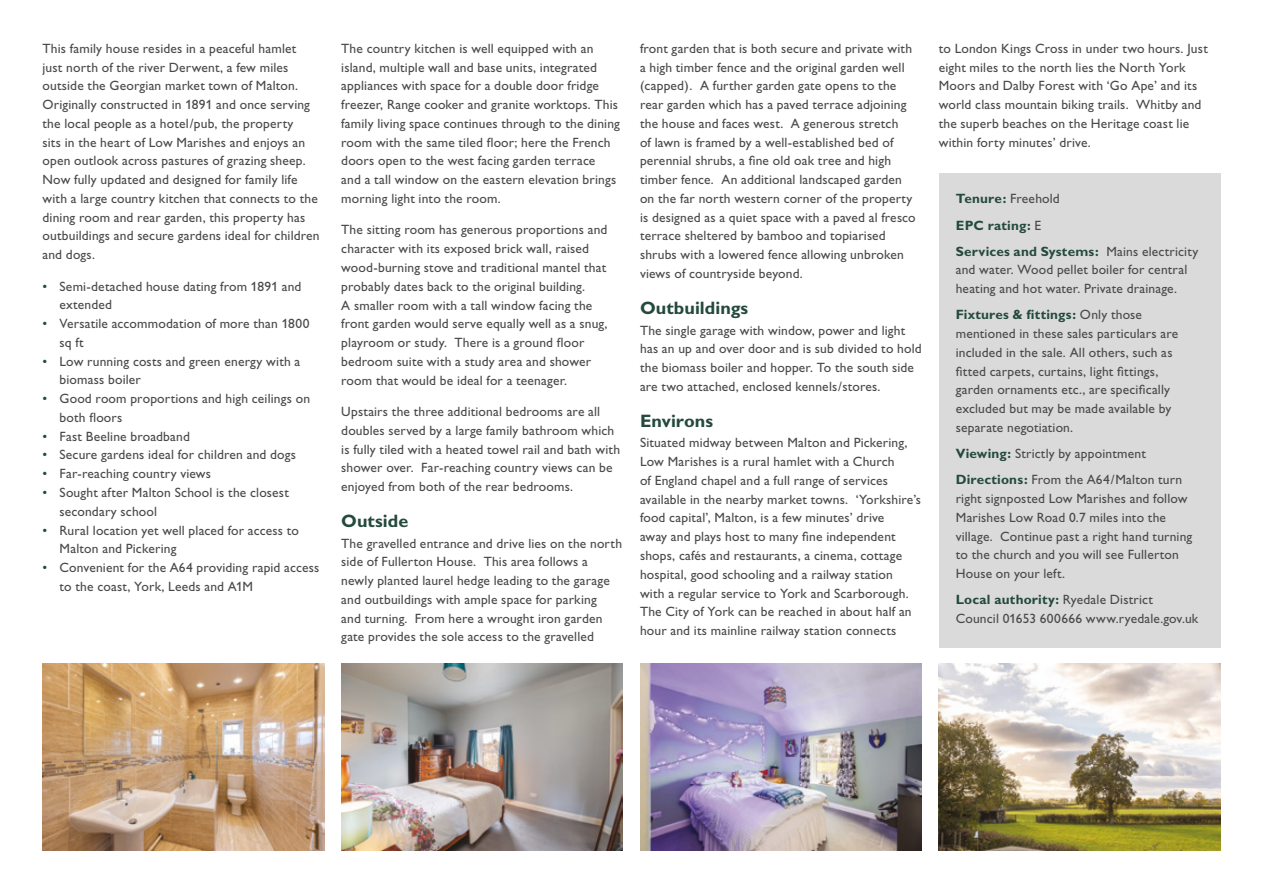
<style>
.page{position:relative;width:1263px;height:893px;background:#fff}
.page>*{position:absolute;margin:0;border:0;box-sizing:border-box;transform-origin:0 0}
.t1{font:700 18px "Gill Alt One";letter-spacing:.005em;color:#244a3c}
.t2{font:13.5px/18.8px "Gill Alt One";letter-spacing:.015em;color:#4a4a49}
.t3{font:700 13.5px/26.2px "Gill Alt One";letter-spacing:.015em;color:#244a3c}
.s1{color:#244a3c}
.s2{font-weight:400;color:#4a4a49}
.s3{font-weight:700;color:#244a3c}
</style>
<div class="page">
<div style="left:939px;top:174px;width:281px;height:27px;background:#dadada"></div>
<div style="left:939px;top:193px;width:281px;height:35px;background:#dadada"></div>
<div style="left:939px;top:219px;width:281px;height:35px;background:#dadada"></div>
<div style="left:939px;top:245px;width:281px;height:73px;background:#dadada"></div>
<div style="left:939px;top:309px;width:281px;height:147px;background:#dadada"></div>
<div style="left:939px;top:448px;width:281px;height:34px;background:#dadada"></div>
<div style="left:939px;top:474px;width:281px;height:128px;background:#dadada"></div>
<div style="left:939px;top:594px;width:281px;height:53px;background:#dadada"></div>
<img style="left:43px;top:663px;width:281px;height:187px">
<img style="left:939px;top:663px;width:281px;height:187px">
<img style="left:341px;top:663px;width:282px;height:187px">
<img style="left:640px;top:663px;width:282px;height:187px">
<p class="t2" style="left:43px;top:39px;width:279px">This family house resides in a peaceful hamlet just north of the river Derwent, a few miles outside the Georgian market town of Malton.<br>Originally constructed in 1891 and once serving the local people as a hotel/pub, the property<br>sits in the heart of Low Marishes and enjoys an open outlook across pastures of grazing sheep.<br>Now fully updated and designed for family life with a large country kitchen that connects to the dining room and rear garden, this property has outbuildings and secure gardens ideal for children and dogs.</p>
<p class="t2" style="left:60px;top:277px;width:243px;text-indent:-17px"><span class="s1">•</span> Semi-detached house dating from 1891 and extended</p>
<p class="t2" style="left:60px;top:314px;width:252px;text-indent:-17px"><span class="s1">•</span> Versatile accommodation of more than 1800 sq ft</p>
<p class="t2" style="left:60px;top:352px;width:242px;text-indent:-17px"><span class="s1">•</span> Low running costs and green energy with a biomass boiler</p>
<p class="t2" style="left:60px;top:389px;width:252px;text-indent:-17px"><span class="s1">•</span> Good room proportions and high ceilings on both floors</p>
<p class="t2" style="left:43px;top:427px;width:149px"><span class="s1">•</span> Fast Beeline broadband</p>
<p class="t2" style="left:43px;top:445px;width:255px"><span class="s1">•</span> Secure gardens ideal for children and dogs</p>
<p class="t2" style="left:43px;top:464px;width:170px"><span class="s1">•</span> Far-reaching country views</p>
<p class="t2" style="left:60px;top:483px;width:231px;text-indent:-17px"><span class="s1">•</span> Sought after Malton School is the closest secondary school</p>
<p class="t2" style="left:60px;top:520px;width:241px;text-indent:-17px"><span class="s1">•</span> Rural location yet well placed for access to<br>Malton and Pickering</p>
<p class="t2" style="left:60px;top:558px;width:261px;text-indent:-17px"><span class="s1">•</span> Convenient for the A64 providing rapid access to the coast, York, Leeds and A1M</p>
<p class="t2" style="left:341px;top:39px;width:280px">The country kitchen is well equipped with an island, multiple wall and base units, integrated appliances with space for a double door fridge freezer, Range cooker and granite worktops. This family living space continues through to the dining room with the same tiled floor; here the French doors open to the west facing garden terrace<br>and a tall window on the eastern elevation brings morning light into the room.</p>
<p class="t2" style="left:341px;top:221px;width:268px">The sitting room has generous proportions and character with its exposed brick wall, raised wood-burning stove and traditional mantel that probably dates back to the original building.<br>A smaller room with a tall window facing the front garden would serve equally well as a snug, playroom or study. There is a ground floor bedroom suite with a study area and shower room that would be ideal for a teenager.</p>
<p class="t2" style="left:341px;top:402px;width:280px">Upstairs the three additional bedrooms are all doubles served by a large family bathroom which is fully tiled with a heated towel rail and bath with shower over. Far-reaching country views can be enjoyed from both of the rear bedrooms.</p>
<h1 class="t1" style="left:341px;top:510px;width:69px">Outside</h1>
<p class="t2" style="left:341px;top:534px;width:282px">The gravelled entrance and drive lies on the north side of Fullerton House. This area follows a newly planted laurel hedge leading to the garage and outbuildings with ample space for parking<br>and turning. From here a wrought iron garden gate provides the sole access to the gravelled</p>
<p class="t2" style="left:640px;top:39px;width:277px">front garden that is both secure and private with a high timber fence and the original garden well (capped). A further garden gate opens to the rear garden which has a paved terrace adjoining the house and faces west. A generous stretch<br>of lawn is framed by a well-established bed of perennial shrubs, a fine old oak tree and high timber fence. An additional landscaped garden on the far north western corner of the property is designed as a quiet space with a paved al fresco terrace sheltered by bamboo and topiarised shrubs with a lowered fence allowing unbroken views of countryside beyond.</p>
<h1 class="t1" style="left:640px;top:297px;width:110px">Outbuildings</h1>
<p class="t2" style="left:640px;top:321px;width:283px">The single garage with window, power and light has an up and over door and is sub divided to hold the biomass boiler and hopper. To the south side are two attached, enclosed kennels/stores.</p>
<h1 class="t1" style="left:640px;top:410px;width:75px">Environs</h1>
<p class="t2" style="left:640px;top:433px;width:283px">Situated midway between Malton and Pickering, Low Marishes is a rural hamlet with a Church<br>of England chapel and a full range of services available in the nearby market towns. ‘Yorkshire’s food capital’, Malton, is a few minutes’ drive<br>away and plays host to many fine independent shops, cafés and restaurants, a cinema, cottage hospital, good schooling and a railway station<br>with a regular service to York and Scarborough.<br>The City of York can be reached in about half an hour and its mainline railway station connects</p>
<p class="t2" style="left:939px;top:39px;width:271px">to London Kings Cross in under two hours. Just eight miles to the north lies the North York Moors and Dalby Forest with ‘Go Ape’ and its world class mountain biking trails. Whitby and the superb beaches on the Heritage coast lie within forty minutes’ drive.</p>
<p class="t3" style="left:956px;top:185px;width:244px">Tenure: <span class="s2">Freehold<br></span>EPC rating: <span class="s2">E<br></span>Services and Systems: <span class="s2">Mains electricity</span></p>
<p class="t2" style="left:956px;top:260px;width:233px">and water. Wood pellet boiler for central heating and hot water. Private drainage.</p>
<p class="t2" style="left:956px;top:305px;width:224px"><span class="s3">Fixtures &amp; fittings:</span> Only those mentioned in these sales particulars are included in the sale. All others, such as fitted carpets, curtains, light fittings, garden ornaments etc., are specifically excluded but may be made available by separate negotiation.</p>
<p class="t2" style="left:956px;top:440px;width:228px;line-height:26.2px"><span class="s3">Viewing:</span> Strictly by appointment<br><span class="s3">Directions:</span> From the A64/Malton turn</p>
<p class="t2" style="left:956px;top:489px;width:238px">right signposted Low Marishes and follow Marishes Low Road 0.7 miles into the village. Continue past a right hand turning to the church and you will see Fullerton House on your left.</p>
<p class="t2" style="left:956px;top:590px;width:244px"><span class="s3">Local authority:</span> Ryedale District<br>Council 01653 600666 www.ryedale.gov.uk</p>
</div>
